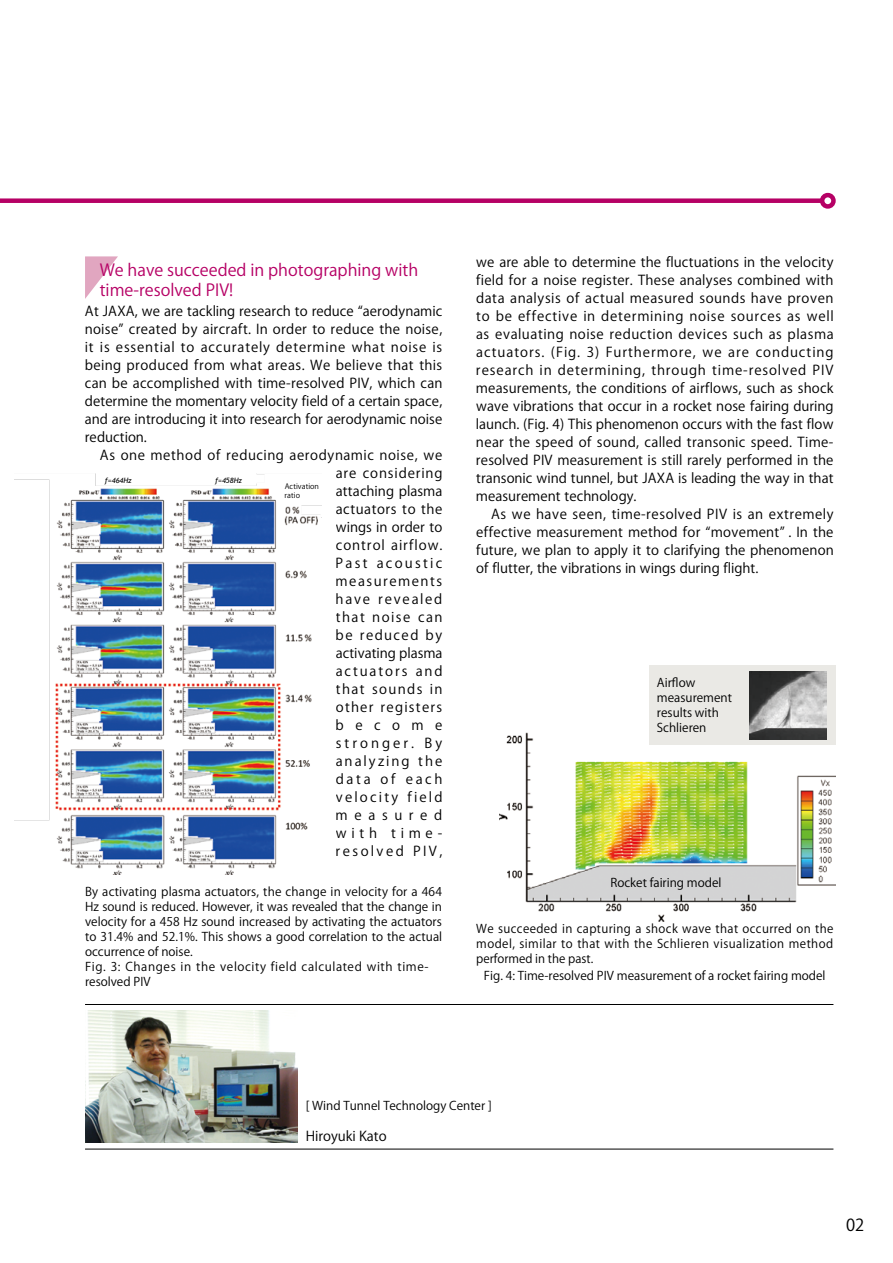
<style>
.page{position:relative;width:893px;height:1263px;background:#fff}
.page>*{position:absolute;margin:0;border:0;box-sizing:border-box;transform-origin:0 0}
.t1{font:16.5px/19.5px "Koz Go Pr 6 N";color:#b60065}
.t2{font:16.5px "Koz Go Pr 6 N";color:#000}
.t3{font:13.5px/18px "Koz Go Pr 6 N";letter-spacing:.005em;color:#000;text-align:justify}
.t4{font:12px/15px "Koz Go Pr 6 N";color:#000;text-align:justify}
.t5{font:12px/15px "Koz Go Pr 6 N";letter-spacing:.05em;color:#000}
.t6{font:7.35px/9px "Koz Go Pr 6 N";letter-spacing:.005em;color:#000}
.t7{font:italic 7.35px "Trebuchet MS";color:#000}
</style>
<div class="page">
<svg style="left:0;top:192px;width:827px;height:13px"></svg>
<svg style="left:822px;top:195px;width:11px;height:11px"></svg>
<div style="left:820px;top:193px;width:16px;height:16px;border:4px solid #b60065;border-radius:50%"></div>
<svg style="left:85px;top:256px;width:33px;height:43px"></svg>
<img style="left:499px;top:732px;width:336px;height:189px">
<img style="left:85px;top:1011px;width:213px;height:132px">
<hr style="left:85px;top:1004px;width:748px;height:1px;background:#000">
<hr style="left:85px;top:1149px;width:748px;height:1px;background:#000">
<div style="left:649px;top:665px;width:186px;height:80px;background:#eae9e5"></div>
<img style="left:750px;top:671px;width:77px;height:69px">
<img style="left:15px;top:473px;width:307px;height:401px">
<p class="t1" style="left:100px;top:261px;width:320px">We have succeeded in photographing with time-resolved PIV!</p>
<p class="t3" style="left:85px;top:303px;width:359px">At JAXA, we are tackling research to reduce “aerodynamic noise” created by aircraft. In order to reduce the noise, it is essential to accurately determine what noise is being produced from what areas. We believe that this can be accomplished with time-resolved PIV, which can determine the momentary velocity field of a certain space, and are introducing it into research for aerodynamic noise reduction.</p>
<p class="t3" style="left:336px;top:447px;width:108px;text-indent:-236px">As one method of reducing aerodynamic noise, we are considering attaching plasma actuators to the wings in order to control airflow.<br>Past acoustic measurements have revealed that noise can be reduced by activating plasma actuators and that sounds in other registers become stronger. By analyzing the data of each velocity field measured with time&shy;resolved PIV,</p>
<p class="t7" style="left:105px;top:476px;width:28px">f=464Hz</p>
<p class="t7" style="left:215px;top:476px;width:28px">f=458Hz</p>
<p class="t6" style="left:285px;top:481px;width:36px">Activation ratio</p>
<p class="t4" style="left:85px;top:884px;width:359px">By activating plasma actuators, the change in velocity for a 464<br>Hz sound is reduced. However, it was revealed that the change in velocity for a 458 Hz sound increased by activating the actuators to 31.4% and 52.1%. This shows a good correlation to the actual occurrence of noise.</p>
<p class="t5" style="left:85px;top:959px;width:345px">Fig. 3: Changes in the velocity field calculated with time&shy;resolved PIV</p>
<p class="t3" style="left:476px;top:253px;width:359px">we are able to determine the fluctuations in the velocity field for a noise register. These analyses combined with data analysis of actual measured sounds have proven to be effective in determining noise sources as well as evaluating noise reduction devices such as plasma actuators. (Fig. 3) Furthermore, we are conducting research in determining, through time-resolved PIV measurements, the conditions of airflows, such as shock wave vibrations that occur in a rocket nose fairing during launch. (Fig. 4) This phenomenon occurs with the fast flow near the speed of sound, called transonic speed. Time&shy;resolved PIV measurement is still rarely performed in the transonic wind tunnel, but JAXA is leading the way in that measurement technology.</p>
<p class="t3" style="left:476px;top:505px;width:359px;text-indent:15px">As we have seen, time-resolved PIV is an extremely effective measurement method for “movement” . In the future, we plan to apply it to clarifying the phenomenon of flutter, the vibrations in wings during flight.</p>
<p class="t4" style="left:657px;top:676px;width:77px;text-align:left">Airflow measurement results with<br>Schlieren</p>
<p class="t4" style="left:610px;top:875px;width:113px">Rocket fairing model</p>
<p class="t4" style="left:476px;top:921px;width:359px">We succeeded in capturing a shock wave that occurred on the model, similar to that with the Schlieren visualization method performed in the past.</p>
<p class="t4" style="left:484px;top:968px;width:343px">Fig. 4: Time-resolved PIV measurement of a rocket fairing model</p>
<p class="t4" style="left:306px;top:1098px;width:187px">[ Wind Tunnel Technology Center ]</p>
<p class="t3" style="left:306px;top:1127px;width:82px">Hiroyuki Kato</p>
<p class="t2" style="left:846px;top:1215px;width:20px">02</p>
</div>
